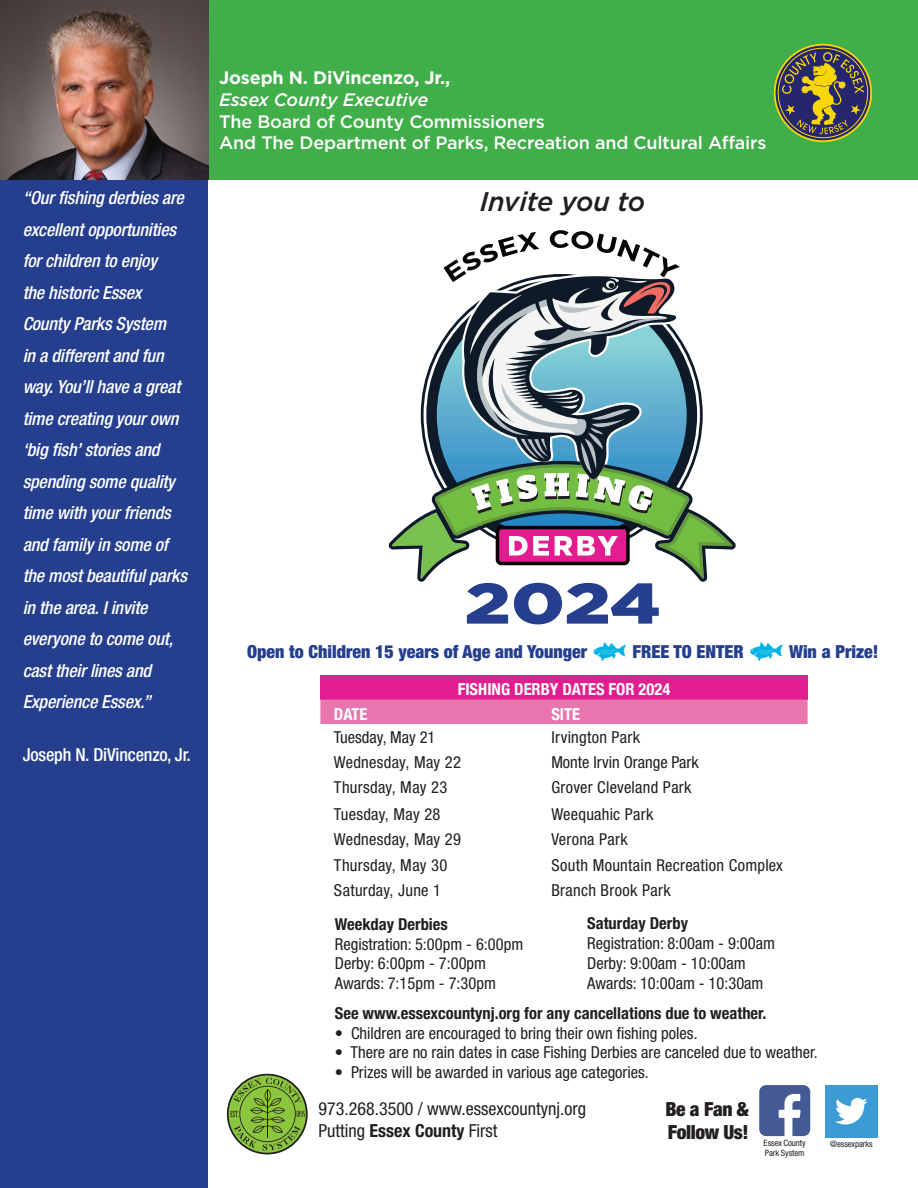
<style>
.page{position:relative;width:918px;height:1188px;background:#fff}
.page>*{position:absolute;margin:0;border:0;box-sizing:border-box;transform-origin:0 0}
.t1{font:900 57.15px "Gotham";color:#253f8e;scale:1.3 1}
.t2{font:italic 500 27px "Gotham";letter-spacing:-.015em;color:#231f20}
.t3{font:900 condensed 19.5px/23.4px "Helvetica Neue LT Std";letter-spacing:-.02em;color:#231f20}
.t4{font:italic 500 condensed 18px/31.5px "Helvetica Neue LT Std";letter-spacing:-.01em;color:#fff}
.t5{font:500 18px/21.6px "Gotham";letter-spacing:-.01em;color:#fff}
.t6{font:900 condensed 18px "Helvetica Neue LT Std";color:#253f8e}
.t7{font:condensed 18px/21.6px "Helvetica Neue LT Std";color:#231f20}
.t8{font:700 18px "Gotham";letter-spacing:-.01em;color:#fff}
.t9{font:500 condensed 18px "Helvetica Neue LT Std";letter-spacing:-.01em;color:#fff}
.t10{font:italic 500 18px "Gotham";letter-spacing:-.01em;color:#fff}
.t11{font:condensed 16.5px/19.8px "Helvetica Neue LT Std";color:#231f20}
.t12{font:condensed 16.5px "Helvetica Neue LT Std";letter-spacing:.02em;color:#231f20}
.t13{font:700 condensed 16.5px "Helvetica Neue LT Std";color:#231f20}
.t14{font:700 condensed 16.5px "Helvetica Neue";color:#fff}
.t15{font:condensed 8.7px/9.8px "Helvetica Neue LT Std";letter-spacing:-.01em;color:#231f20}
.s1{font-family:"AEZ fishie fishie";font-weight:400;font-stretch:normal;color:#00b3e4}
.s2{font-weight:700}
</style>
<div class="page">
<div style="left:0;top:0;width:918px;height:179px;background:#40ae49"></div>
<div style="left:0;top:0;width:207px;height:1188px;background:#253f8e"></div>
<img style="left:0;top:0;width:208px;height:179px">
<svg style="left:388px;top:230px;width:348px;height:352px"></svg>
<svg style="left:775px;top:45px;width:96px;height:96px"></svg>
<div style="left:774px;top:44px;width:98px;height:98px;border:2px solid #f8d608;border-radius:50%"></div>
<svg style="left:782px;top:52px;width:82px;height:82px"></svg>
<svg style="left:227px;top:1074px;width:81px;height:80px"></svg>
<svg style="left:759px;top:1085px;width:51px;height:51px"></svg>
<div style="left:825px;top:1085px;width:52px;height:52px;background:#3c9bd5"></div>
<svg style="left:835px;top:1098px;width:33px;height:26px"></svg>
<div style="left:320px;top:675px;width:488px;height:25px;background:#e21d90"></div>
<div style="left:320px;top:700px;width:488px;height:24px;background:#e975ae"></div>
<p class="t4" style="left:23px;top:182px;width:166px">“Our fishing derbies are excellent opportunities for children to enjoy<br>the historic Essex<br>County Parks System<br>in a different and fun way. You’ll have a great time creating your own ‘big fish’ stories and spending some quality time with your friends and family in some of the most beautiful parks in the area. I invite everyone to come out, cast their lines and<br>Experience Essex.”</p>
<p class="t9" style="left:23px;top:744px;width:170px">Joseph N. DiVincenzo, Jr.</p>
<p class="t8" style="left:219px;top:66px;width:233px">Joseph N. DiVincenzo, Jr.,</p>
<p class="t10" style="left:219px;top:88px;width:211px">Essex County Executive</p>
<p class="t5" style="left:219px;top:110px;width:549px">The Board of County Commissioners<br>And The Department of Parks, Recreation and Cultural Affairs</p>
<h2 class="t2" style="left:480px;top:183px;width:167px">Invite you to</h2>
<h1 class="t1" style="left:464px;top:564px;width:153px">2024</h1>
<p class="t6" style="left:247px;top:640px;width:633px">Open to Children 15 years of Age and Younger <span class="s1">I</span> FREE TO ENTER <span class="s1">I</span> Win a Prize!</p>
<p class="t14" style="left:458px;top:676px;width:214px">FISHING DERBY DATES FOR 2024</p>
<p class="t14" style="left:334px;top:700px;width:35px">DATE</p>
<p class="t14" style="left:551px;top:700px;width:30px">SITE</p>
<p class="t11" style="left:334px;top:727px;width:103px">Tuesday, May 21</p>
<p class="t12" style="left:551px;top:727px;width:90px">Irvington Park</p>
<p class="t11" style="left:334px;top:752px;width:129px">Wednesday, May 22</p>
<p class="t11" style="left:551px;top:752px;width:149px">Monte Irvin Orange Park</p>
<p class="t12" style="left:334px;top:778px;width:115px">Thursday, May 23</p>
<p class="t11" style="left:551px;top:778px;width:142px">Grover Cleveland Park</p>
<p class="t11" style="left:334px;top:804px;width:108px">Tuesday, May 28</p>
<p class="t11" style="left:551px;top:804px;width:104px">Weequahic Park</p>
<p class="t11" style="left:334px;top:830px;width:129px">Wednesday, May 29</p>
<p class="t12" style="left:551px;top:830px;width:78px">Verona Park</p>
<p class="t12" style="left:334px;top:855px;width:115px">Thursday, May 30</p>
<p class="t12" style="left:551px;top:855px;width:233px">South Mountain Recreation Complex</p>
<p class="t12" style="left:334px;top:881px;width:109px">Saturday, June 1</p>
<p class="t12" style="left:551px;top:881px;width:121px">Branch Brook Park</p>
<p class="t13" style="left:587px;top:913px;width:102px">Saturday Derby</p>
<p class="t11" style="left:587px;top:933px;width:189px">Registration: 8:00am - 9:00am<br>Derby: 9:00am - 10:00am<br>Awards: 10:00am - 10:30am</p>
<p class="t13" style="left:335px;top:914px;width:115px">Weekday Derbies</p>
<p class="t11" style="left:335px;top:934px;width:190px">Registration: 5:00pm - 6:00pm<br>Derby: 6:00pm - 7:00pm<br>Awards: 7:15pm - 7:30pm</p>
<p class="t13" style="left:335px;top:1004px;width:433px">See www.essexcountynj.org for any cancellations due to weather.</p>
<p class="t11" style="left:335px;top:1023px;width:364px">• Children are encouraged to bring their own fishing poles.</p>
<p class="t11" style="left:335px;top:1043px;width:485px">• There are no rain dates in case Fishing Derbies are canceled due to weather.</p>
<p class="t11" style="left:335px;top:1062px;width:316px">• Prizes will be awarded in various age categories.</p>
<p class="t7" style="left:319px;top:1098px;width:269px">973.268.3500 / www.essexcountynj.org<br>Putting <span class="s2">Essex County</span> First</p>
<p class="t3" style="left:666px;top:1097px;width:85px">Be a Fan &amp;<br>Follow Us!</p>
<p class="t15" style="left:764px;top:1138px;width:44px">Essex County<br>Park System</p>
<p class="t15" style="left:830px;top:1139px;width:44px">@essexparks</p>
</div>
